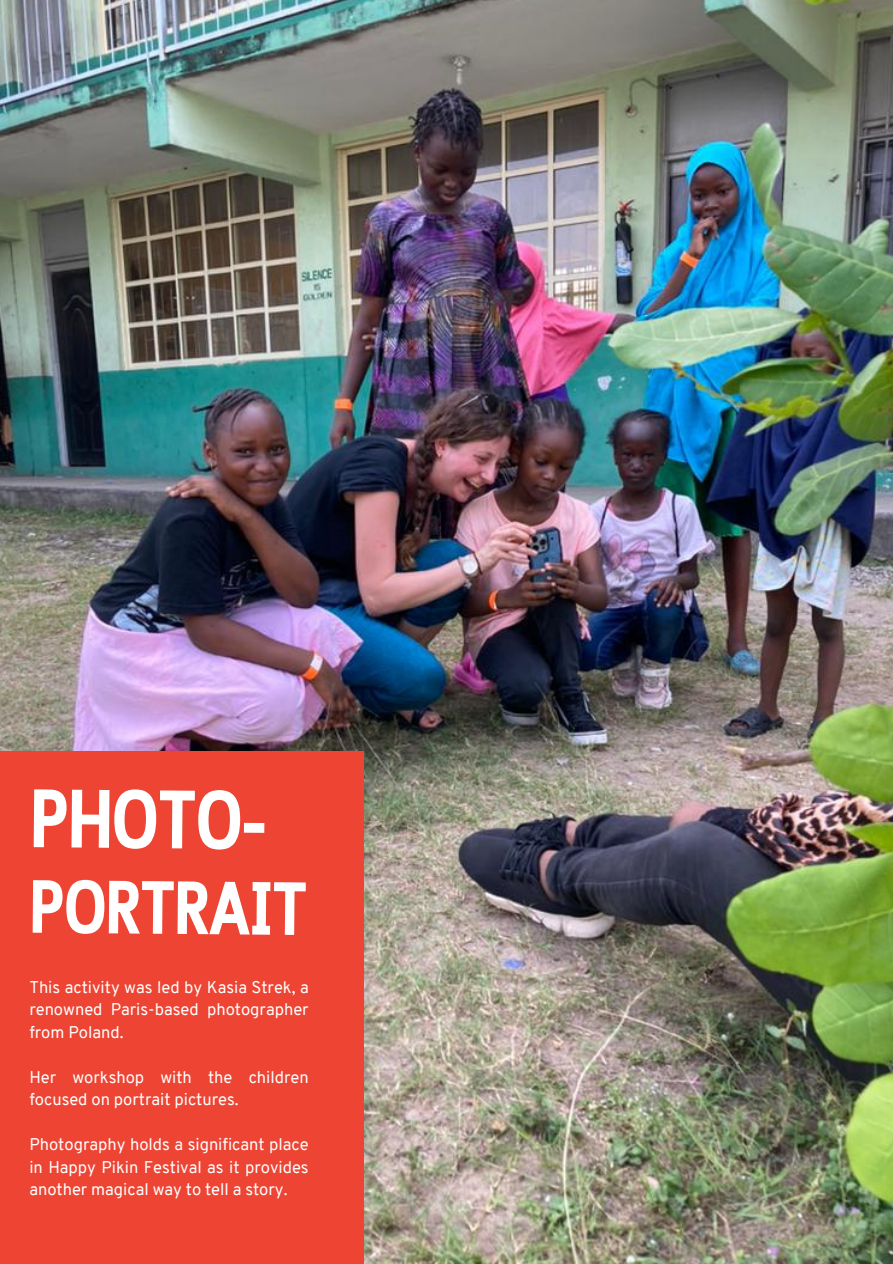
<style>
.page{position:relative;width:893px;height:1264px;background:#fff}
.page>*{position:absolute;margin:0;border:0;box-sizing:border-box;transform-origin:0 0}
.t1{font:700 82.5px "Cloud Cond";letter-spacing:-.02em;color:#fff}
.t2{font:700 75px "Cloud Cond";letter-spacing:-.02em;color:#fff}
.t3{font:16.5px/22.5px "Overpass";color:#fff;text-align:justify}
</style>
<div class="page">
<img style="left:0;top:0;width:892px;height:1263px">
<div style="left:0;top:750px;width:364px;height:513px;background:#ed4433"></div>
<p class="t1" style="left:30px;top:787px;width:238px">PHOTO-</p>
<p class="t2" style="left:30px;top:879px;width:279px">PORTRAIT</p>
<p class="t3" style="left:29px;top:977px;width:281px">This activity was led by Kasia Strek, a renowned Paris-based photographer from Poland.</p>
<p class="t3" style="left:29px;top:1067px;width:281px">Her workshop with the children focused on portrait pictures.</p>
<p class="t3" style="left:29px;top:1134px;width:281px">Photography holds a significant place in Happy Pikin Festival as it provides another magical way to tell a story.</p>
</div>
